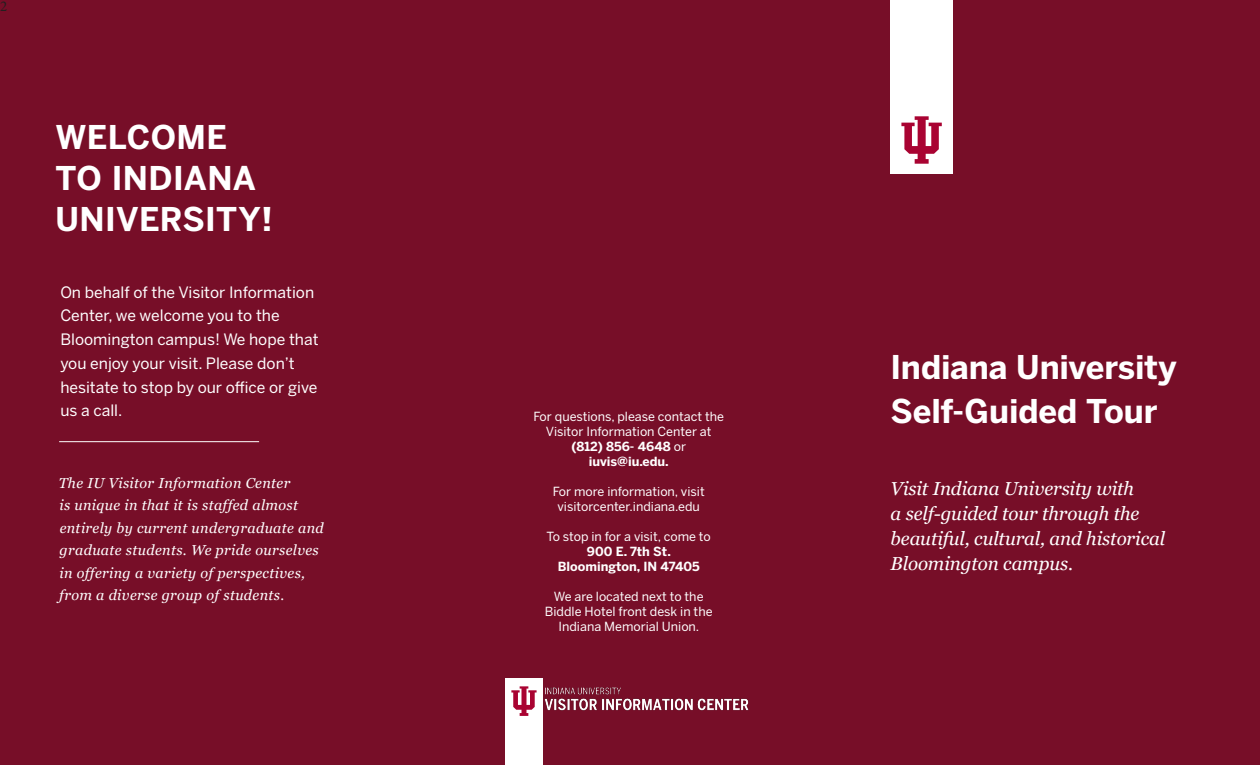
<style>
.page{position:relative;width:1260px;height:765px;background:#770e28}
.page>*{position:absolute;margin:0;border:0;box-sizing:border-box;transform-origin:0 0}
.Brochure_Cover_Title{font:700 32.5px/43.8px "Benton Sans";letter-spacing:-.005em;color:#fff}
.Inside_Title__All_Ca{font:700 32.5px/41.2px "Benton Sans";letter-spacing:.01em;color:#fff}
.Brochure_Cover_Subti{font:italic 18.75px/25px "Georgia Pro";letter-spacing:-.005em;color:#fff}
.Inside_Intro_Type_Wh{font:15.62px/23.8px "Benton Sans";color:#fff}
.t1{font:15px "Minion Pro";color:#231f20}
.Small_Excerpt_White{font:italic 14.38px/22.5px "Georgia Pro";letter-spacing:.025em;color:#fff}
.Back_Cover_Contact{font:12.5px/15px "Benton Sans";color:#fff;text-align:center}
.Back_Cover_Contact-2{font:700 12.5px "Benton Sans";color:#fff}
.s1{font-weight:700}
</style>
<div class="page">
<img style="left:542px;top:682px;width:207px;height:33px">
<div style="left:505px;top:679px;width:37px;height:86px;background:#fff"></div>
<svg style="left:511px;top:686px;width:26px;height:30px"></svg>
<hr style="left:59px;top:441px;width:200px;height:1px;background:#fff">
<div style="left:891px;top:0;width:62px;height:174px;background:#fff"></div>
<svg style="left:901px;top:116px;width:41px;height:48px"></svg>
<p class="t1" style="left:0;top:-4px;width:9px">2</p>
<p class="Inside_Title__All_Ca" style="left:55px;top:117px;width:219px">WELCOME<br>TO INDIANA<br>UNIVERSITY!</p>
<p class="Inside_Intro_Type_Wh" style="left:60px;top:280px;width:260px">On behalf of the Visitor Information<br>Center, we welcome you to the<br>Bloomington campus! We hope that you enjoy your visit. Please don’t hesitate to stop by our office or give us a call.</p>
<p class="Small_Excerpt_White" style="left:59px;top:472px;width:267px">The IU Visitor Information Center<br>is unique in that it is staffed almost entirely by current undergraduate and graduate students. We pride ourselves in offering a variety of perspectives, from a diverse group of students.</p>
<p class="Back_Cover_Contact" style="left:534px;top:409px;width:192px">For questions, please contact the<br>Visitor Information Center at <span class="s1">(812) 856- 4648</span> or</p>
<p class="Back_Cover_Contact-2" style="left:589px;top:454px;width:82px">iuvis@iu.edu.</p>
<p class="Back_Cover_Contact" style="left:553px;top:484px;width:153px">For more information, visit</p>
<p class="Back_Cover_Contact" style="left:558px;top:499px;width:144px">visitorcenter.indiana.edu</p>
<p class="Back_Cover_Contact" style="left:547px;top:529px;width:166px">To stop in for a visit, come to</p>
<p class="Back_Cover_Contact-2" style="left:587px;top:544px;width:86px">900 E. 7th St.</p>
<p class="Back_Cover_Contact-2" style="left:558px;top:559px;width:144px">Bloomington, IN 47405</p>
<p class="Back_Cover_Contact" style="left:554px;top:589px;width:151px">We are located next to the</p>
<p class="Back_Cover_Contact" style="left:545px;top:604px;width:169px">Biddle Hotel front desk in the</p>
<p class="Back_Cover_Contact" style="left:559px;top:619px;width:142px">Indiana Memorial Union.</p>
<p class="Brochure_Cover_Title" style="left:891px;top:346px;width:288px">Indiana University<br>Self-Guided Tour</p>
<p class="Brochure_Cover_Subti" style="left:891px;top:477px;width:276px">Visit Indiana University with<br>a self-guided tour through the beautiful, cultural, and historical<br>Bloomington campus.</p>
</div>
